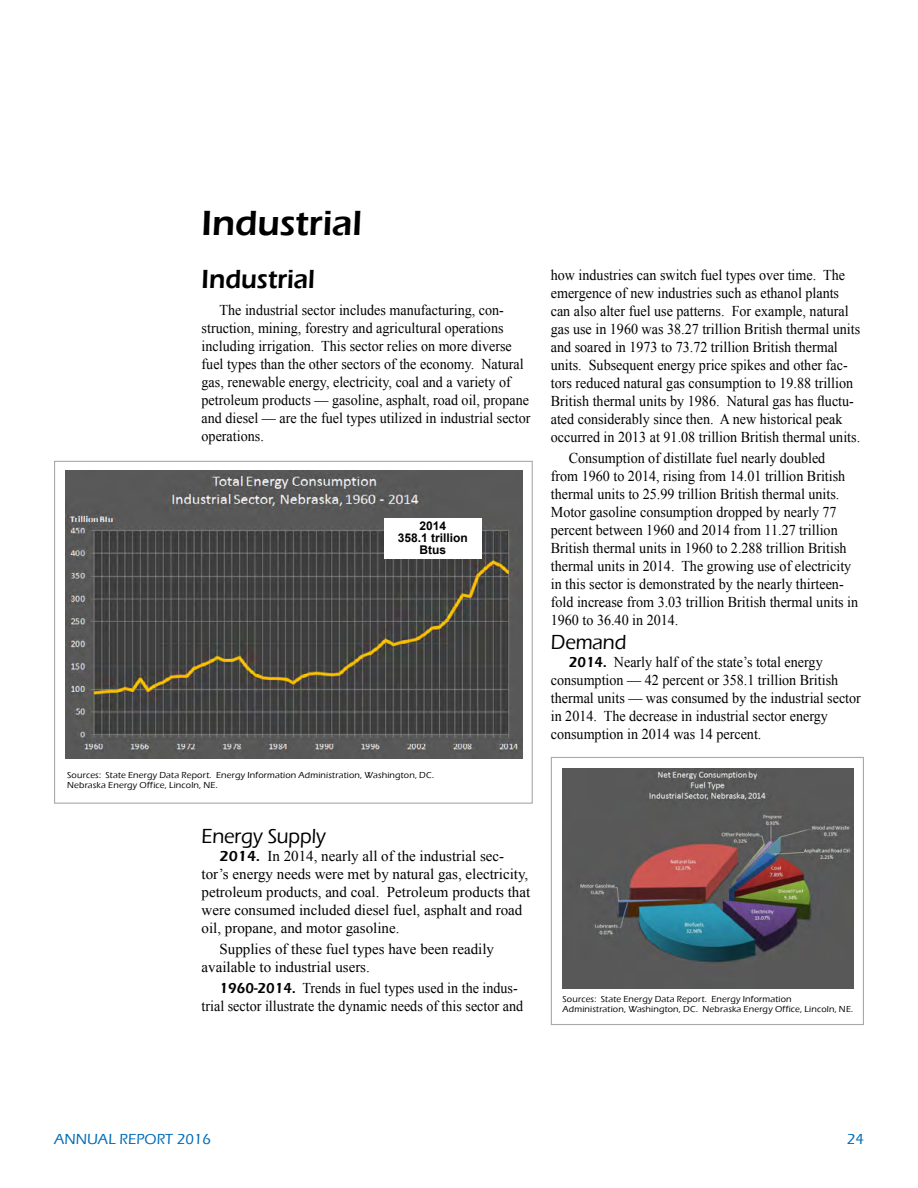
<style>
.page{position:relative;width:918px;height:1188px;background:#fff}
.page>*{position:absolute;margin:0;border:0;box-sizing:border-box;transform-origin:0 0}
.t1{font:600 36px "Eras ITC";letter-spacing:-.005em;color:#000}
.t2{font:600 27px "Eras ITC";color:#000;scale:.94 1}
.t3{font:500 21px "Eras ITC";letter-spacing:-.005em;color:#000;scale:.94 1}
.t4{font:15px/18px "Times New Roman";color:#000;scale:.94 1}
.t5{font:15px/18px "Times New Roman";color:#000}
.t6{font:500 15px "Eras ITC";color:#006bb6}
.t7{font:700 12px/12px "Arial";color:#000;text-align:center}
.t8{font:500 9px/10.5px "Eras ITC";letter-spacing:.02em;color:#000}
.t9{font:500 9px/10.5px "Eras ITC";letter-spacing:.02em;color:#020101}
.s1{font-family:"Eras ITC";font-weight:600}
</style>
<div class="page">
<img style="left:65px;top:471px;width:458px;height:288px">
<div style="left:384px;top:518px;width:98px;height:40px;background:#fff"></div>
<img style="left:563px;top:769px;width:290px;height:220px">
<div style="left:551px;top:757px;width:313px;height:268px;border:1px solid #a7a9ac"></div>
<h1 class="t1" style="left:202px;top:203px;width:162px">Industrial</h1>
<h2 class="t2" style="left:202px;top:263px;width:122px">Industrial</h2>
<p class="t4" style="left:202px;top:300px;width:351px;text-indent:18px">The industrial sector includes manufacturing, con&shy;struction, mining, forestry and agricultural operations including irrigation. This sector relies on more diverse fuel types than the other sectors of the economy. Natural gas, renewable energy, electricity, coal and a variety of petroleum products — gasoline, asphalt, road oil, propane and diesel — are the fuel types utilized in industrial sector operations.</p>
<p class="t7" style="left:398px;top:520px;width:72px">2014<br>358.1 trillion<br>Btus</p>
<p class="t8" style="left:67px;top:770px;width:368px">Sources: State Energy Data Report. Energy Information Administration, Washington, DC.<br>Nebraska Energy Office, Lincoln, NE.</p>
<h3 class="t3" style="left:202px;top:824px;width:134px">Energy Supply</h3>
<p class="t5" style="left:202px;top:846px;width:330px;text-indent:18px"><span class="s1">2014.</span> In 2014, nearly all of the industrial sec&shy;tor’s energy needs were met by natural gas, electricity, petroleum products, and coal. Petroleum products that were consumed included diesel fuel, asphalt and road oil, propane, and motor gasoline.</p>
<p class="t5" style="left:202px;top:939px;width:294px;text-indent:18px">Supplies of these fuel types have been readily available to industrial users.</p>
<p class="t4" style="left:202px;top:978px;width:344px;text-indent:18px"><span class="s1">1960-2014.</span> Trends in fuel types used in the indus&shy;trial sector illustrate the dynamic needs of this sector and</p>
<p class="t4" style="left:551px;top:265px;width:331px">how industries can switch fuel types over time. The emergence of new industries such as ethanol plants can also alter fuel use patterns. For example, natural gas use in 1960 was 38.27 trillion British thermal units and soared in 1973 to 73.72 trillion British thermal units. Subsequent energy price spikes and other fac&shy;tors reduced natural gas consumption to 19.88 trillion British thermal units by 1986. Natural gas has fluctu&shy;ated considerably since then. A new historical peak occurred in 2013 at 91.08 trillion British thermal units.</p>
<p class="t4" style="left:551px;top:448px;width:329px;text-indent:18px">Consumption of distillate fuel nearly doubled<br>from 1960 to 2014, rising from 14.01 trillion British thermal units to 25.99 trillion British thermal units.<br>Motor gasoline consumption dropped by nearly 77 percent between 1960 and 2014 from 11.27 trillion British thermal units in 1960 to 2.288 trillion British thermal units in 2014. The growing use of electricity in this sector is demonstrated by the nearly thirteen&shy;fold increase from 3.03 trillion British thermal units in 1960 to 36.40 in 2014.</p>
<h3 class="t3" style="left:551px;top:630px;width:82px">Demand</h3>
<p class="t4" style="left:551px;top:652px;width:331px;text-indent:18px"><span class="s1">2014.</span> Nearly half of the state’s total energy consumption — 42 percent or 358.1 trillion British thermal units — was consumed by the industrial sector in 2014. The decrease in industrial sector energy consumption in 2014 was 14 percent.</p>
<p class="t9" style="left:562px;top:993px;width:292px">Sources: State Energy Data Report. Energy Information<br>Administration, Washington, DC. Nebraska Energy Office, Lincoln, NE.</p>
<p class="t6" style="left:54px;top:1131px;width:159px">ANNUAL REPORT 2016</p>
<p class="t6" style="left:847px;top:1131px;width:19px">24</p>
</div>
